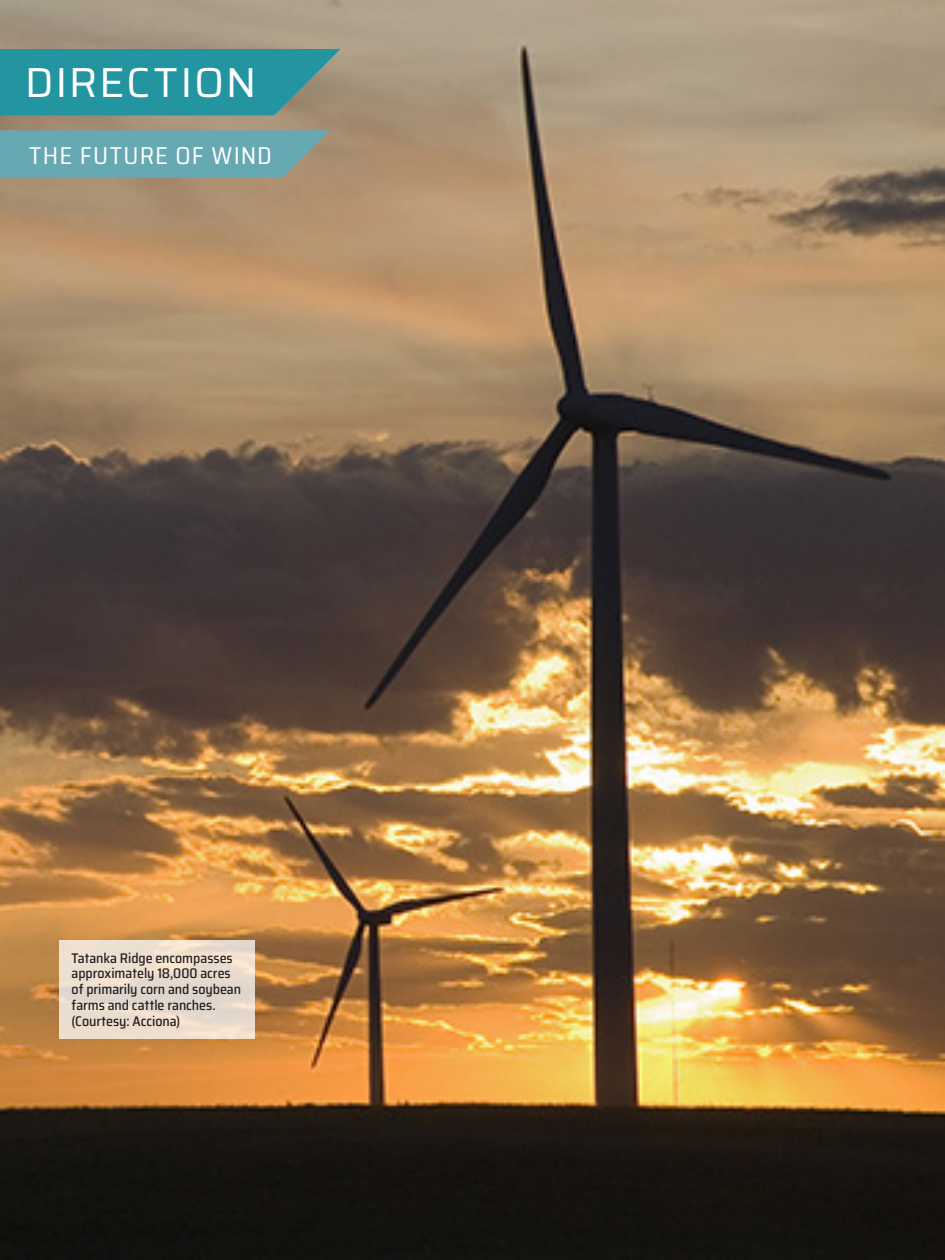
<style>
.page{position:relative;width:945px;height:1260px;background:#fff}
.page>*{position:absolute;margin:0;border:0;box-sizing:border-box;transform-origin:0 0}
.TOC_-_Label{font:42px "Saira";letter-spacing:.04em;color:#fff}
.Section_-_Sublabel_2{font:semi-condensed 24.5px "Saira";letter-spacing:.045em;color:#fff}
.Photo_caption{font:500 semi-condensed 14px/15.8px "Saira";letter-spacing:-.005em;color:#231f20}
</style>
<div class="page">
<img style="left:0;top:0;width:945px;height:1260px">
<svg style="left:59px;top:940px;width:196px;height:98px;background:#eaddce"></svg>
<svg style="left:0;top:130px;width:330px;height:48px;background:#6ca6ad"></svg>
<svg style="left:0;top:49px;width:341px;height:66px;background:#2f949c"></svg>
<p class="TOC_-_Label" style="left:25px;top:50px;width:233px">DIRECTION</p>
<p class="Section_-_Sublabel_2" style="left:29px;top:137px;width:244px">THE FUTURE OF WIND</p>
<p class="Photo_caption" style="left:72px;top:950px;width:171px">Tatanka Ridge encompasses approximately 18,000 acres of primarily corn and soybean farms and cattle ranches. (Courtesy: Acciona)</p>
</div>
